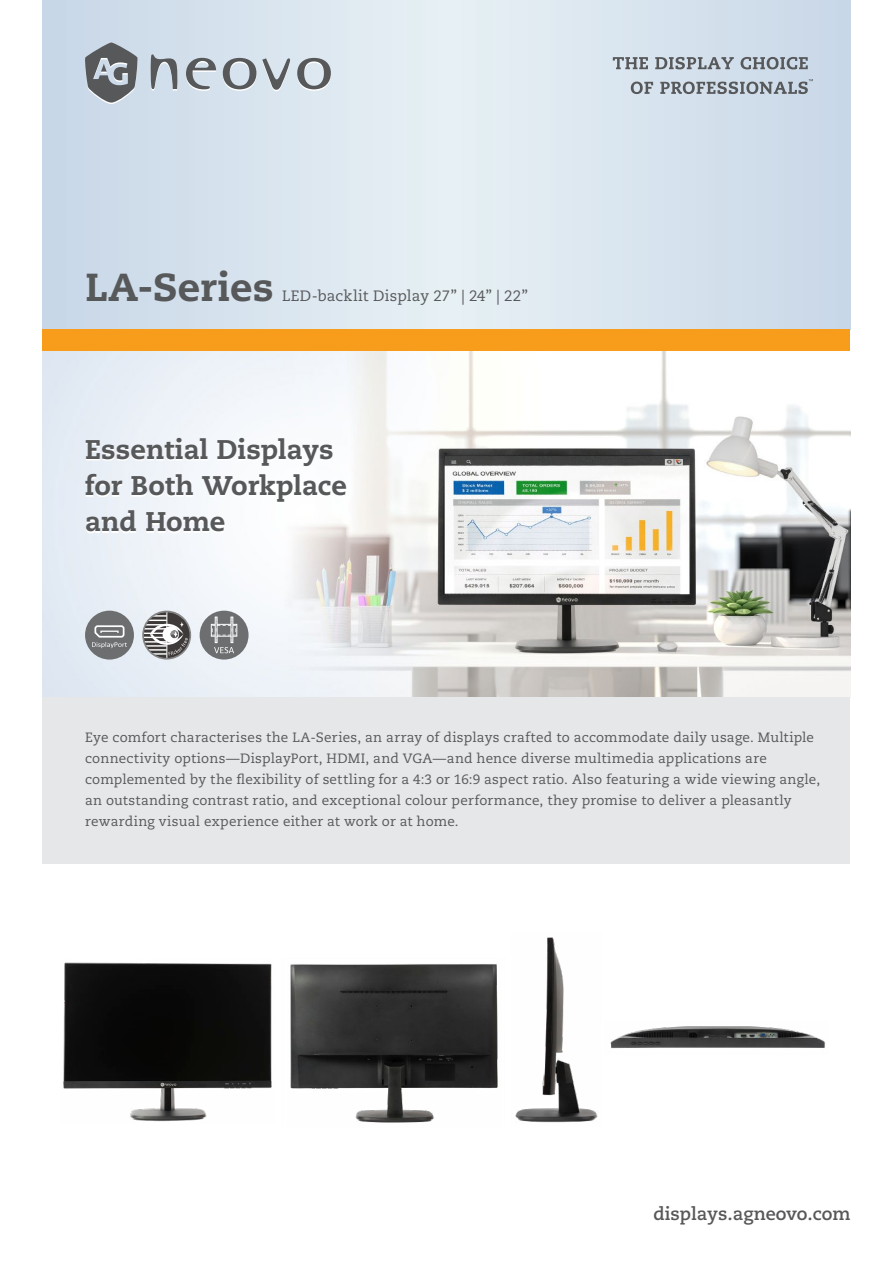
<style>
.page{position:relative;width:893px;height:1263px;background:#fff}
.page>*{position:absolute;margin:0;border:0;box-sizing:border-box;transform-origin:0 0}
.t1{font:800 39px "Caecilia LT Std";letter-spacing:.005em;color:#57585a}
.t2{font:800 27px/36px "Caecilia LT Std";color:#57585a}
.t3{font:700 18px "Caecilia LT Std";color:#57585a}
.t4{font:15px "Caecilia LT Std";letter-spacing:.015em;color:#57585a}
.t5{font:13.5px/21px "Caecilia LT Std";letter-spacing:.015em;color:#57585a}
</style>
<div class="page">
<svg style="left:43px;top:0;width:807px;height:330px;background:#d7e3ed"></svg>
<div style="left:43px;top:330px;width:807px;height:21px;background:#f89c1c"></div>
<svg style="left:84px;top:43px;width:247px;height:61px;background:#b5bec6"></svg>
<svg style="left:613px;top:57px;width:35px;height:12px"></svg>
<svg style="left:655px;top:57px;width:79px;height:12px"></svg>
<svg style="left:740px;top:57px;width:68px;height:12px"></svg>
<svg style="left:631px;top:82px;width:22px;height:12px"></svg>
<svg style="left:660px;top:79px;width:153px;height:15px;background:#a2abb4"></svg>
<img style="left:43px;top:351px;width:807px;height:346px">
<div style="left:43px;top:697px;width:807px;height:166px;background:#e6e7e9"></div>
<div style="left:85px;top:611px;width:49px;height:48px;background:#6c6e70;border-radius:50%"></div>
<svg style="left:92px;top:625px;width:35px;height:23px"></svg>
<svg style="left:142px;top:611px;width:49px;height:48px"></svg>
<hr style="left:167px;top:612px;width:1px;height:46px;background:#fff">
<div style="left:200px;top:611px;width:49px;height:48px;background:#6c6e70;border-radius:50%"></div>
<div style="left:211px;top:624px;width:26px;height:13px;border:1px solid #fff"></div>
<div style="left:231px;top:617px;width:2px;height:26px;border:1px solid #fff"></div>
<div style="left:215px;top:617px;width:2px;height:26px;border:1px solid #fff"></div>
<svg style="left:212px;top:618px;width:24px;height:35px"></svg>
<div style="left:85px;top:440px;width:261px;height:93px;background:linear-gradient(to right,#eff3f9,#fffffe)"></div>
<img style="left:290px;top:964px;width:208px;height:159px">
<img style="left:610px;top:1026px;width:215px;height:23px">
<img style="left:63px;top:962px;width:209px;height:160px">
<img style="left:515px;top:937px;width:83px;height:186px">
<h1 class="t1" style="left:85px;top:263px;width:190px">LA-Series</h1>
<p class="t4" style="left:282px;top:287px;width:247px">LED-backlit Display 27” | 24” | 22”</p>
<h2 class="t2" style="left:85px;top:432px;width:264px">Essential Displays for Both Workplace and Home</h2>
<p class="t5" style="left:85px;top:727px;width:737px">Eye comfort characterises the LA-Series, an array of displays crafted to accommodate daily usage. Multiple connectivity options—DisplayPort, HDMI, and VGA—and hence diverse multimedia applications are complemented by the flexibility of settling for a 4:3 or 16:9 aspect ratio. Also featuring a wide viewing angle, an outstanding contrast ratio, and exceptional colour performance, they promise to deliver a pleasantly rewarding visual experience either at work or at home.</p>
<h3 class="t3" style="left:653px;top:1203px;width:199px">displays.agneovo.com</h3>
</div>
